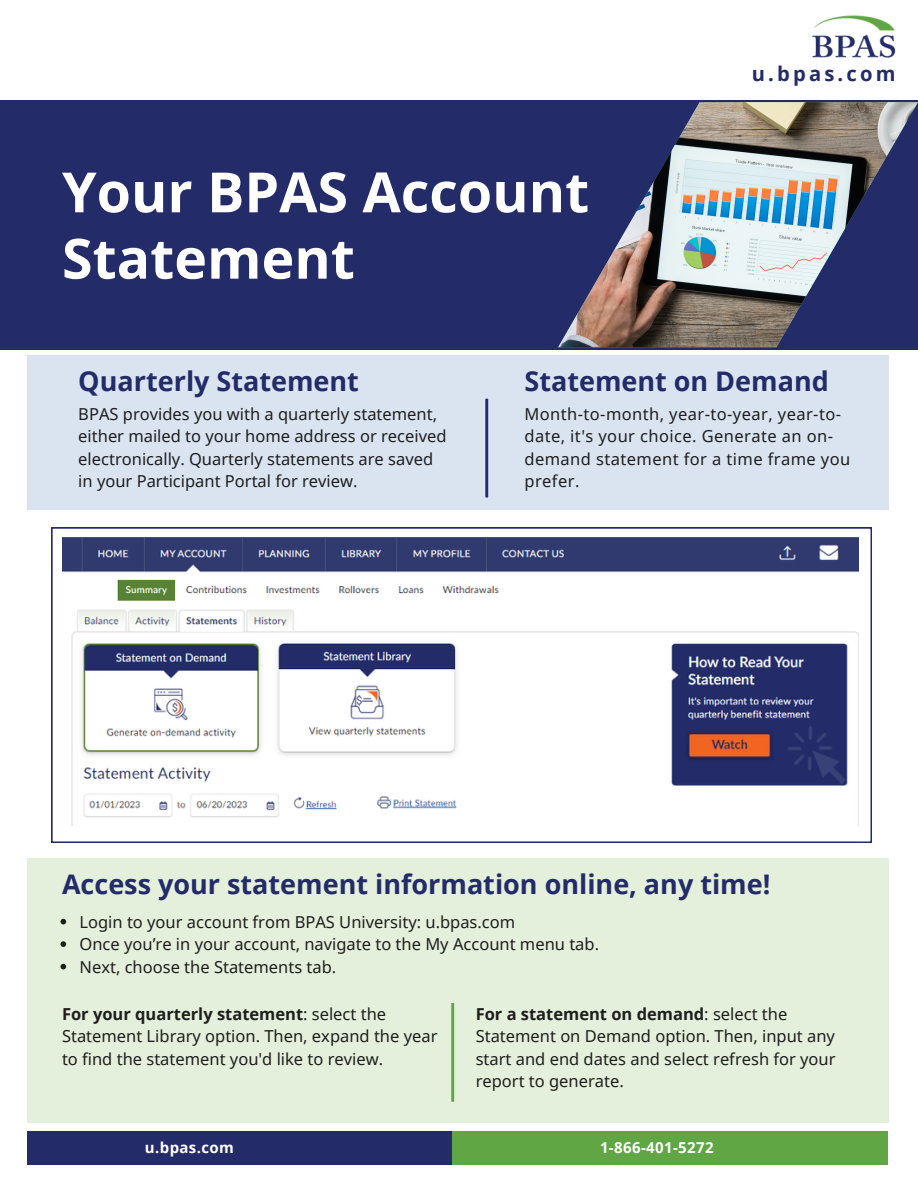
<style>
.page{position:relative;width:918px;height:1188px;background:#fff}
.page>*{position:absolute;margin:0;border:0;box-sizing:border-box;transform-origin:0 0}
.t1{font:700 55.5px/66.3px "Noto Sans";color:#fff}
.t2{font:700 27px "Noto Sans";color:#232c68}
.t3{font:700 20.25px "Noto Sans";letter-spacing:.16em;color:#232c68}
.t4{font:16.5px/22.5px "Noto Sans";color:#1e1e1e}
.t5{font:16.5px/22.5px "Noto Sans";letter-spacing:.025em;color:#1e1e1e}
.t6{font:700 15px "Noto Sans";letter-spacing:.025em;color:#fff}
.s1{font-weight:700}
</style>
<div class="page">
<div style="left:28px;top:356px;width:860px;height:154px;background:#dae4f1"></div>
<div style="left:0;top:100px;width:918px;height:249px;background:#232c68"></div>
<img style="left:558px;top:102px;width:360px;height:245px">
<img style="left:812px;top:15px;width:84px;height:43px">
<div style="left:28px;top:859px;width:860px;height:264px;background:#e4f0db"></div>
<div style="left:28px;top:1131px;width:424px;height:33px;background:#232c68"></div>
<hr style="left:485px;top:399px;width:3px;height:99px;background:#232c68">
<div style="left:453px;top:1131px;width:435px;height:33px;background:#60a644"></div>
<hr style="left:451px;top:1003px;width:3px;height:99px;background:#60a644">
<svg style="left:52px;top:528px;width:820px;height:315px"></svg>
<svg style="left:61px;top:919px;width:5px;height:5px"></svg>
<svg style="left:61px;top:941px;width:5px;height:6px"></svg>
<svg style="left:61px;top:964px;width:5px;height:5px"></svg>
<p class="t1" style="left:62px;top:158px;width:529px">Your BPAS Account<br>Statement</p>
<p class="t3" style="left:752px;top:59px;width:145px">u.bpas.com</p>
<p class="t2" style="left:78px;top:362px;width:282px">Quarterly Statement</p>
<p class="t2" style="left:524px;top:362px;width:306px">Statement on Demand</p>
<p class="t4" style="left:78px;top:402px;width:370px">BPAS provides you with a quarterly statement, either mailed to your home address or received electronically. Quarterly statements are saved in your Participant Portal for review.</p>
<p class="t5" style="left:524px;top:402px;width:327px">Month-to-month, year-to-year, year-to&shy;date, it's your choice. Generate an on&shy;demand statement for a time frame you prefer.</p>
<p class="t2" style="left:62px;top:865px;width:710px">Access your statement information online, any time!</p>
<p class="t4" style="left:80px;top:910px;width:437px">Login to your account from BPAS University: u.bpas.com</p>
<p class="t4" style="left:80px;top:933px;width:521px">Once you’re in your account, navigate to the My Account menu tab.</p>
<p class="t4" style="left:80px;top:955px;width:258px">Next, choose the Statements tab.</p>
<p class="t4" style="left:62px;top:1002px;width:377px"><span class="s1">For your quarterly statement</span>: select the<br>Statement Library option. Then, expand the year to find the statement you'd like to review.</p>
<p class="t6" style="left:145px;top:1137px;width:90px">u.bpas.com</p>
<p class="t4" style="left:476px;top:1002px;width:361px"><span class="s1">For a statement on demand</span>: select the Statement on Demand option. Then, input any start and end dates and select refresh for your report to generate.</p>
<p class="t6" style="left:600px;top:1137px;width:115px">1-866-401-5272</p>
</div>
